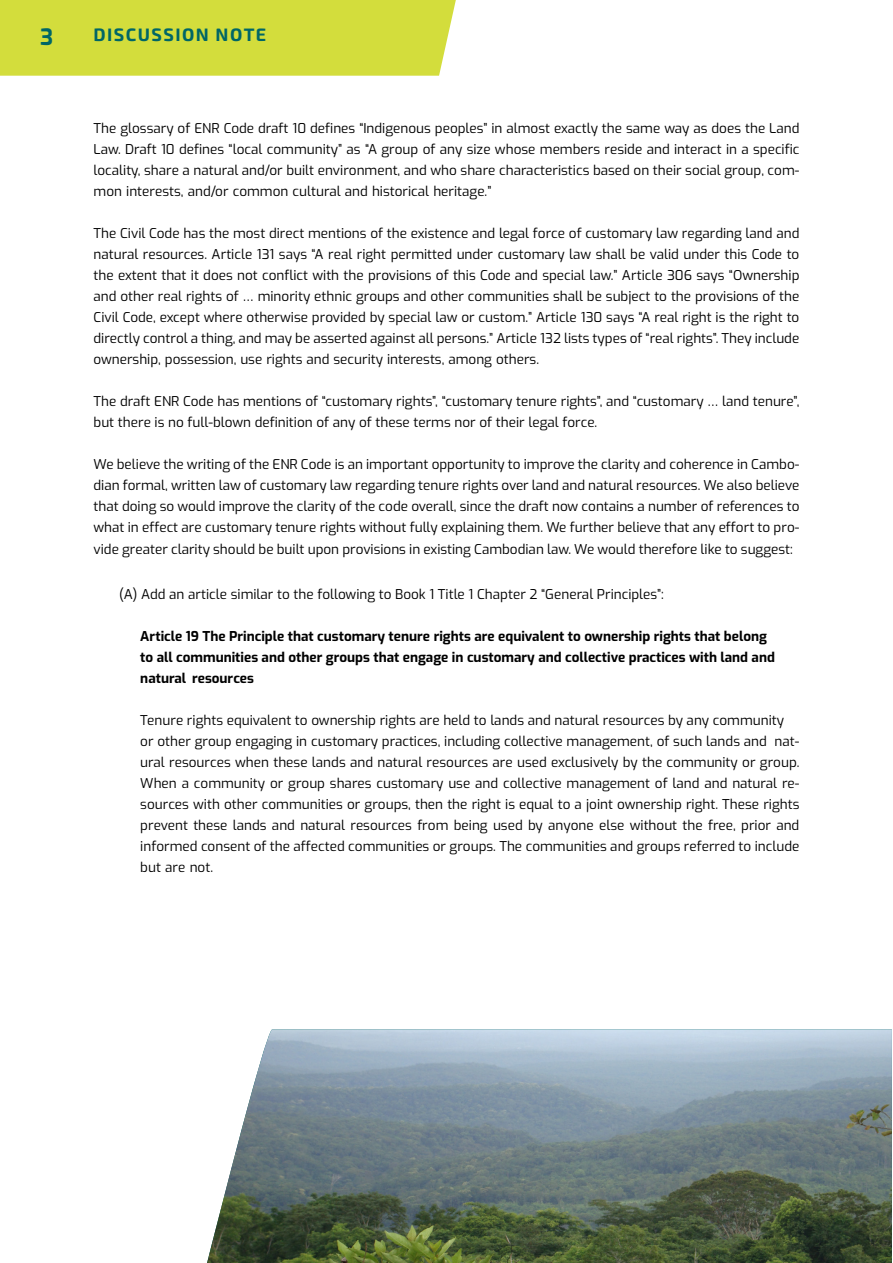
<style>
.page{position:relative;width:893px;height:1263px;background:#fff}
.page>*{position:absolute;margin:0;border:0;box-sizing:border-box;transform-origin:0 0}
.Master_Page_Header_P{font:700 22.5px "Exo";color:#066}
.t1{font:700 18px "Exo 2";letter-spacing:.08em;color:#066}
.Body_text_MRLG{font:13.5px/21px "Exo";color:#000;text-align:justify}
.Body_text_MRLG-2{font:700 13.5px/21px "Exo";color:#000}
</style>
<div class="page">
<div style="left:0;top:0;width:456px;height:76px;background:#d3dd3c"></div>
<img style="left:207px;top:1029px;width:685px;height:234px">
<p class="Master_Page_Header_P" style="left:40px;top:19px;width:15px">3</p>
<h2 class="t1" style="left:94px;top:21px;width:174px">DISCUSSION NOTE</h2>
<p class="Body_text_MRLG" style="left:94px;top:116px;width:707px">The glossary of ENR Code draft 10 defines “Indigenous peoples” in almost exactly the same way as does the Land Law. Draft 10 defines “local community” as “A group of any size whose members reside and interact in a specific locality, share a natural and/or built environment, and who share characteristics based on their social group, com&shy;mon interests, and/or common cultural and historical heritage.”</p>
<p class="Body_text_MRLG" style="left:94px;top:221px;width:707px">The Civil Code has the most direct mentions of the existence and legal force of customary law regarding land and natural resources. Article 131 says “A real right permitted under customary law shall be valid under this Code to the extent that it does not conflict with the provisions of this Code and special law.” Article 306 says “Ownership and other real rights of … minority ethnic groups and other communities shall be subject to the provisions of the Civil Code, except where otherwise provided by special law or custom.” Article 130 says “A real right is the right to directly control a thing, and may be asserted against all persons.” Article 132 lists types of “real rights”. They include ownership, possession, use rights and security interests, among others.</p>
<p class="Body_text_MRLG" style="left:94px;top:389px;width:707px">The draft ENR Code has mentions of “customary rights”, “customary tenure rights”, and “customary … land tenure”, but there is no full-blown definition of any of these terms nor of their legal force.</p>
<p class="Body_text_MRLG" style="left:94px;top:452px;width:707px">We believe the writing of the ENR Code is an important opportunity to improve the clarity and coherence in Cambo&shy;dian formal, written law of customary law regarding tenure rights over land and natural resources. We also believe that doing so would improve the clarity of the code overall, since the draft now contains a number of references to what in effect are customary tenure rights without fully explaining them. We further believe that any effort to pro-</p>
<p class="Body_text_MRLG" style="left:94px;top:538px;width:701px">vide greater clarity should be built upon provisions in existing Cambodian law. We would therefore like to suggest:</p>
<p class="Body_text_MRLG" style="left:119px;top:583px;width:546px">(A) Add an article similar to the following to Book 1 Title 1 Chapter 2 “General Principles”:</p>
<p class="Body_text_MRLG-2" style="left:140px;top:625px;width:628px">Article 19 The Principle that customary tenure rights are equivalent to ownership rights that belong</p>
<p class="Body_text_MRLG-2" style="left:140px;top:646px;width:636px">to all communities and other groups that engage in customary and collective practices with land and natural resources</p>
<p class="Body_text_MRLG" style="left:140px;top:709px;width:645px">Tenure rights equivalent to ownership rights are held to lands and natural resources by any community</p>
<p class="Body_text_MRLG" style="left:140px;top:730px;width:661px">or other group engaging in customary practices, including collective management, of such lands and nat&shy;ural resources when these lands and natural resources are used exclusively by the community or group.<br>When a community or group shares customary use and collective management of land and natural re&shy;sources with other communities or groups, then the right is equal to a joint ownership right. These rights prevent these lands and natural resources from being used by anyone else without the free, prior and informed consent of the affected communities or groups. The communities and groups referred to include but are not.</p>
</div>
